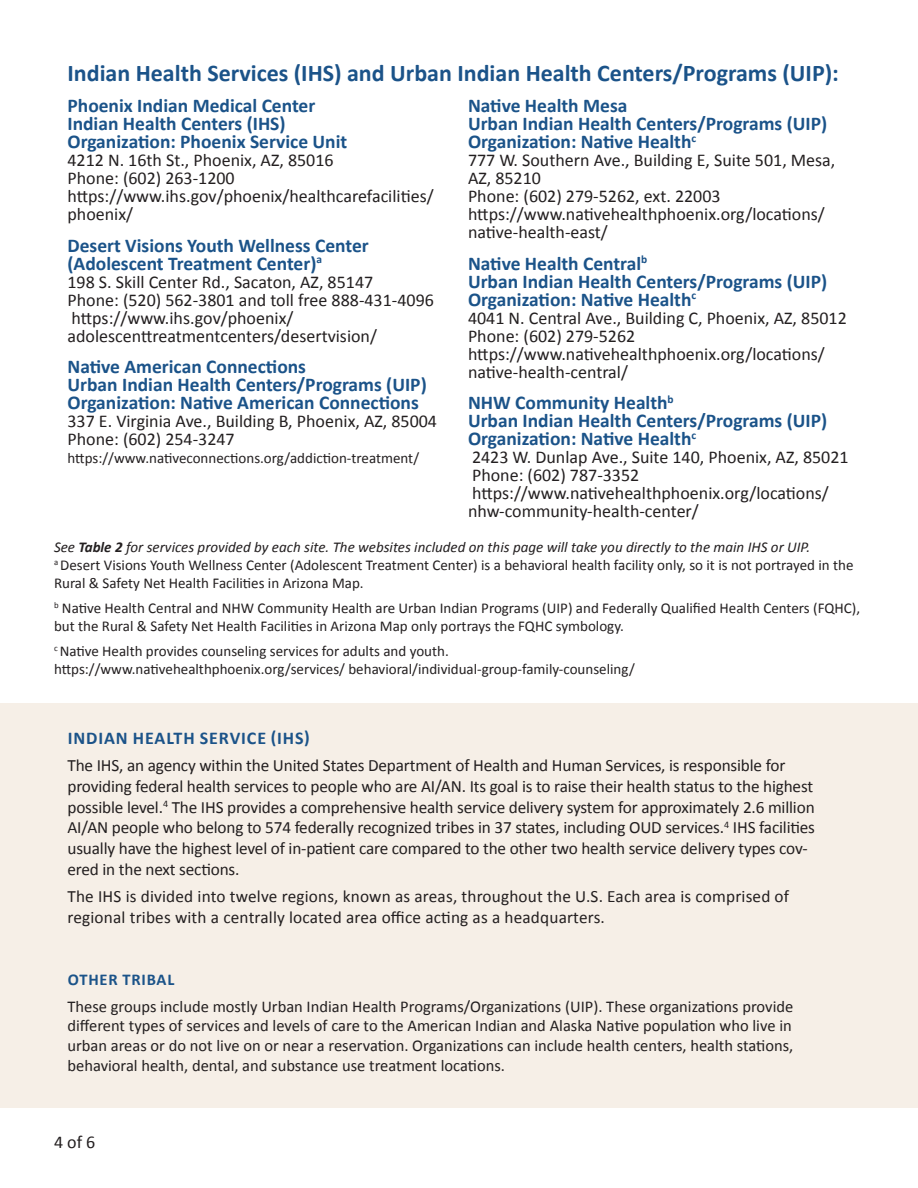
<style>
.page{position:relative;width:918px;height:1188px;background:#fff}
.page>*{position:absolute;margin:0;border:0;box-sizing:border-box;transform-origin:0 0}
.Section_Header{font:700 24px "Calibri";color:#1b5389}
.Listing_header{font:700 19.5px/18px "Calibri";color:#1b5389}
.listing{font:18px/18px "Calibri";color:#231f20}
.t1{font:700 18px "Calibri";letter-spacing:.05em;color:#1b5389}
.body{font:17.25px/20.7px "Calibri";letter-spacing:-.01em;color:#231f20}
.body-2{font:17.25px/20.7px "Calibri";letter-spacing:.01em;color:#231f20}
.body-3{font:16.5px/19.8px "Calibri";color:#231f20;text-align:justify}
.body-4{font:700 16.5px "Calibri";letter-spacing:.05em;color:#1b5389}
.listing-2{font:15px/18px "Calibri";color:#231f20}
.t2{font:italic 15px "Calibri";color:#231f20}
.s1{font-weight:700}
</style>
<div class="page">
<div style="left:0;top:919px;width:918px;height:189px;background:#f6efe7"></div>
<div style="left:0;top:703px;width:918px;height:265px;background:#f6efe7"></div>
<p class="Section_Header" style="left:68px;top:56px;width:773px">Indian Health Services (IHS) and Urban Indian Health Centers/Programs (UIP):</p>
<p class="Listing_header" style="left:68px;top:96px;width:249px">Phoenix Indian Medical Center</p>
<p class="Listing_header" style="left:68px;top:114px;width:220px">Indian Health Centers (IHS)</p>
<p class="Listing_header" style="left:68px;top:132px;width:281px">Organization: Phoenix Service Unit</p>
<p class="listing" style="left:68px;top:151px;width:268px">4212 N. 16th St., Phoenix, AZ, 85016</p>
<p class="listing" style="left:68px;top:169px;width:169px">Phone: (602) 263-1200</p>
<p class="listing" style="left:68px;top:187px;width:368px">https://www.ihs.gov/phoenix/healthcarefacilities/ phoenix/</p>
<p class="Listing_header" style="left:68px;top:236px;width:303px">Desert Visions Youth Wellness Center (Adolescent Treatment Center)<sup>a</sup></p>
<p class="listing" style="left:68px;top:272px;width:307px">198 S. Skill Center Rd., Sacaton, AZ, 85147</p>
<p class="listing" style="left:68px;top:290px;width:368px">Phone: (520) 562-3801 and toll free 888-431-4096</p>
<p class="listing" style="left:68px;top:308px;width:311px">https://www.ihs.gov/phoenix/ adolescenttreatmentcenters/desertvision/</p>
<p class="Listing_header" style="left:68px;top:357px;width:240px">Native American Connections</p>
<p class="Listing_header" style="left:68px;top:375px;width:361px">Urban Indian Health Centers/Programs (UIP)</p>
<p class="Listing_header" style="left:68px;top:393px;width:353px">Organization: Native American Connections</p>
<p class="listing" style="left:68px;top:412px;width:371px">337 E. Virginia Ave., Building B, Phoenix, AZ, 85004</p>
<p class="listing" style="left:68px;top:430px;width:169px">Phone: (602) 254-3247</p>
<p class="listing-2" style="left:68px;top:449px;width:353px">https://www.nativeconnections.org/addiction-treatment/</p>
<p class="Listing_header" style="left:468px;top:96px;width:161px">Native Health Mesa</p>
<p class="Listing_header" style="left:468px;top:114px;width:361px">Urban Indian Health Centers/Programs (UIP)</p>
<p class="Listing_header" style="left:468px;top:132px;width:230px">Organization: Native Health<sup>c</sup></p>
<p class="listing" style="left:468px;top:151px;width:369px">777 W. Southern Ave., Building E, Suite 501, Mesa,<br>AZ, 85210</p>
<p class="listing" style="left:468px;top:187px;width:254px">Phone: (602) 279-5262, ext. 22003</p>
<p class="listing" style="left:468px;top:205px;width:358px">https://www.nativehealthphoenix.org/locations/ native-health-east/</p>
<p class="Listing_header" style="left:468px;top:254px;width:181px">Native Health Central<sup>b</sup></p>
<p class="Listing_header" style="left:468px;top:272px;width:361px">Urban Indian Health Centers/Programs (UIP)</p>
<p class="Listing_header" style="left:468px;top:290px;width:230px">Organization: Native Health<sup>c</sup></p>
<p class="listing" style="left:468px;top:308px;width:380px">4041 N. Central Ave., Building C, Phoenix, AZ, 85012</p>
<p class="listing" style="left:468px;top:326px;width:169px">Phone: (602) 279-5262</p>
<p class="listing" style="left:468px;top:344px;width:358px">https://www.nativehealthphoenix.org/locations/ native-health-central/</p>
<p class="Listing_header" style="left:468px;top:393px;width:207px">NHW Community Health<sup>b</sup></p>
<p class="Listing_header" style="left:468px;top:411px;width:361px">Urban Indian Health Centers/Programs (UIP)</p>
<p class="Listing_header" style="left:468px;top:429px;width:230px">Organization: Native Health<sup>c</sup></p>
<p class="listing" style="left:472px;top:448px;width:378px">2423 W. Dunlap Ave., Suite 140, Phoenix, AZ, 85021</p>
<p class="listing" style="left:472px;top:466px;width:169px">Phone: (602) 787-3352</p>
<p class="listing" style="left:468px;top:484px;width:362px">https://www.nativehealthphoenix.org/locations/ nhw-community-health-center/</p>
<p class="t2" style="left:54px;top:537px;width:758px">See <span class="s1">Table 2</span> for services provided by each site. The websites included on this page will take you directly to the main IHS or UIP.</p>
<p class="listing-2" style="left:54px;top:556px;width:801px"><sup>a</sup> Desert Visions Youth Wellness Center (Adolescent Treatment Center) is a behavioral health facility only, so it is not portrayed in the<br>Rural &amp; Safety Net Health Facilities in Arizona Map.</p>
<p class="listing-2" style="left:54px;top:599px;width:808px"><sup>b</sup> Native Health Central and NHW Community Health are Urban Indian Programs (UIP) and Federally Qualified Health Centers (FQHC), but the Rural &amp; Safety Net Health Facilities in Arizona Map only portrays the FQHC symbology.</p>
<p class="listing-2" style="left:54px;top:641px;width:582px"><sup>c</sup> Native Health provides counseling services for adults and youth. https://www.nativehealthphoenix.org/services/ behavioral/individual-group-family-counseling/</p>
<p class="t1" style="left:68px;top:725px;width:243px">INDIAN HEALTH SERVICE (IHS)</p>
<p class="body" style="left:68px;top:755px;width:749px">The IHS, an agency within the United States Department of Health and Human Services, is responsible for providing federal health services to people who are AI/AN. Its goal is to raise their health status to the highest possible level.<sup>4</sup> The IHS provides a comprehensive health service delivery system for approximately 2.6 million AI/AN people who belong to 574 federally recognized tribes in 37 states, including OUD services.<sup>4</sup> IHS facilities usually have the highest level of in-patient care compared to the other two health service delivery types cov&shy;ered in the next sections.</p>
<p class="body-2" style="left:68px;top:886px;width:723px">The IHS is divided into twelve regions, known as areas, throughout the U.S. Each area is comprised of regional tribes with a centrally located area office acting as a headquarters.</p>
<p class="body-4" style="left:68px;top:968px;width:108px">OTHER TRIBAL</p>
<p class="body-3" style="left:67px;top:996px;width:727px">These groups include mostly Urban Indian Health Programs/Organizations (UIP). These organizations provide different types of services and levels of care to the American Indian and Alaska Native population who live in urban areas or do not live on or near a reservation. Organizations can include health centers, health stations, behavioral health, dental, and substance use treatment locations.</p>
<p class="listing" style="left:54px;top:1132px;width:43px">4 of 6</p>
</div>
